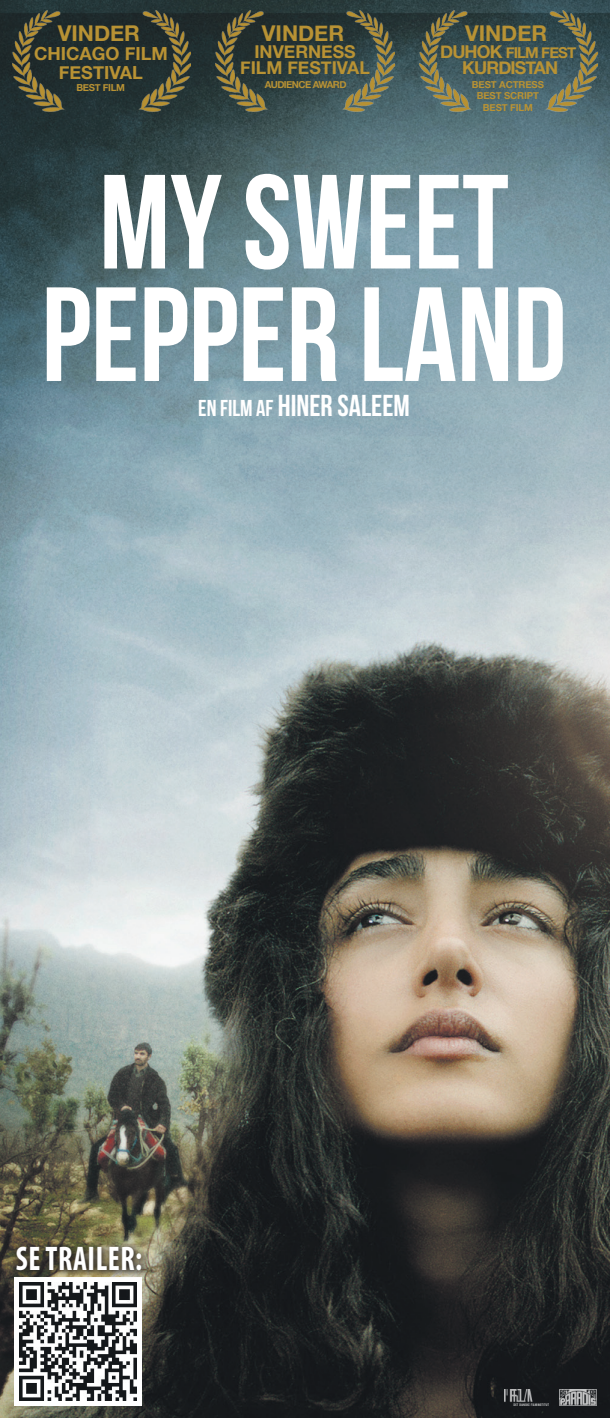
<style>
.page{position:relative;width:610px;height:1418px;background:#fff}
.page>*{position:absolute;margin:0;border:0;box-sizing:border-box;transform-origin:0 0}
.t1{font:133.75px/112.5px "Bebas Neue";color:#fff;text-align:center}
.t2{font:700 condensed 34.25px "Myriad Pro";letter-spacing:.02em;color:#fff;scale:.89 1}
.t3{font:30.25px "Bebas Neue";color:#fff}
.t4{font:700 21.75px "Helvetica Neue";color:#b89234}
.t5{font:700 18px/18.8px "Helvetica Neue";color:#b89234;text-align:center}
.t6{font:700 17.75px/15.2px "Helvetica Neue";color:#b89234;text-align:center}
.t7{font:700 15px "Helvetica Neue";color:#b89234}
.t8{font:700 9.75px/11.5px "Helvetica Neue";letter-spacing:-.01em;color:#b89234}
.t9{font:700 9.75px "Helvetica Neue";letter-spacing:-.06em;color:#b89234}
.s1{font-size:15px}
.s2{font-size:23px}
</style>
<div class="page">
<img style="left:0;top:0;width:609px;height:1417px">
<div style="left:14px;top:1277px;width:128px;height:128px;background:#fff"></div>
<svg style="left:10px;top:1240px;width:140px;height:38px;background:#625c49"></svg>
<img style="left:19px;top:1282px;width:118px;height:118px">
<img style="left:12px;top:11px;width:178px;height:106px">
<img style="left:216px;top:11px;width:178px;height:106px">
<img style="left:419px;top:11px;width:178px;height:106px">
<img style="left:504px;top:1389px;width:44px;height:16px">
<img style="left:559px;top:1388px;width:37px;height:17px">
<p class="t4" style="left:58px;top:20px;width:84px">VINDER</p>
<p class="t5" style="left:34px;top:44px;width:135px">CHICAGO FILM<br>FESTIVAL</p>
<p class="t8" style="left:76px;top:82px;width:14px">BEST</p>
<p class="t8" style="left:103px;top:82px;width:12px">FILM</p>
<p class="t4" style="left:262px;top:20px;width:84px">VINDER</p>
<p class="t9" style="left:265px;top:79px;width:76px">AUDIENCE AWARD</p>
<p class="t6" style="left:240px;top:44px;width:131px">INVERN ESS<br>FILM FESTIVAL</p>
<p class="t4" style="left:465px;top:20px;width:84px">VINDER</p>
<p class="t8" style="left:476px;top:78px;width:69px;text-indent:-5px">BEST ACTRESS<br>BEST SCR</p>
<p class="t6" style="left:440px;top:44px;width:83px">DUHOK <span class="s1">FILM</span></p>
<p class="t7" style="left:541px;top:44px;width:18px">FEST</p>
<p class="t6" style="left:462px;top:59px;width:95px">KURD ISTAN</p>
<p class="t8" style="left:482px;top:90px;width:58px;text-indent:41px">IPT<br>BEST FILM</p>
<h1 class="t1" style="left:41px;top:164px;width:526px">MY SWEET<br>PEPPER LAND</h1>
<h3 class="t3" style="left:198px;top:388px;width:210px"><span class="s2">EN FILM AF</span> HINER SALEEM</h3>
<h2 class="t2" style="left:16px;top:1237px;width:144px">SE TRAILER:</h2>
</div>
